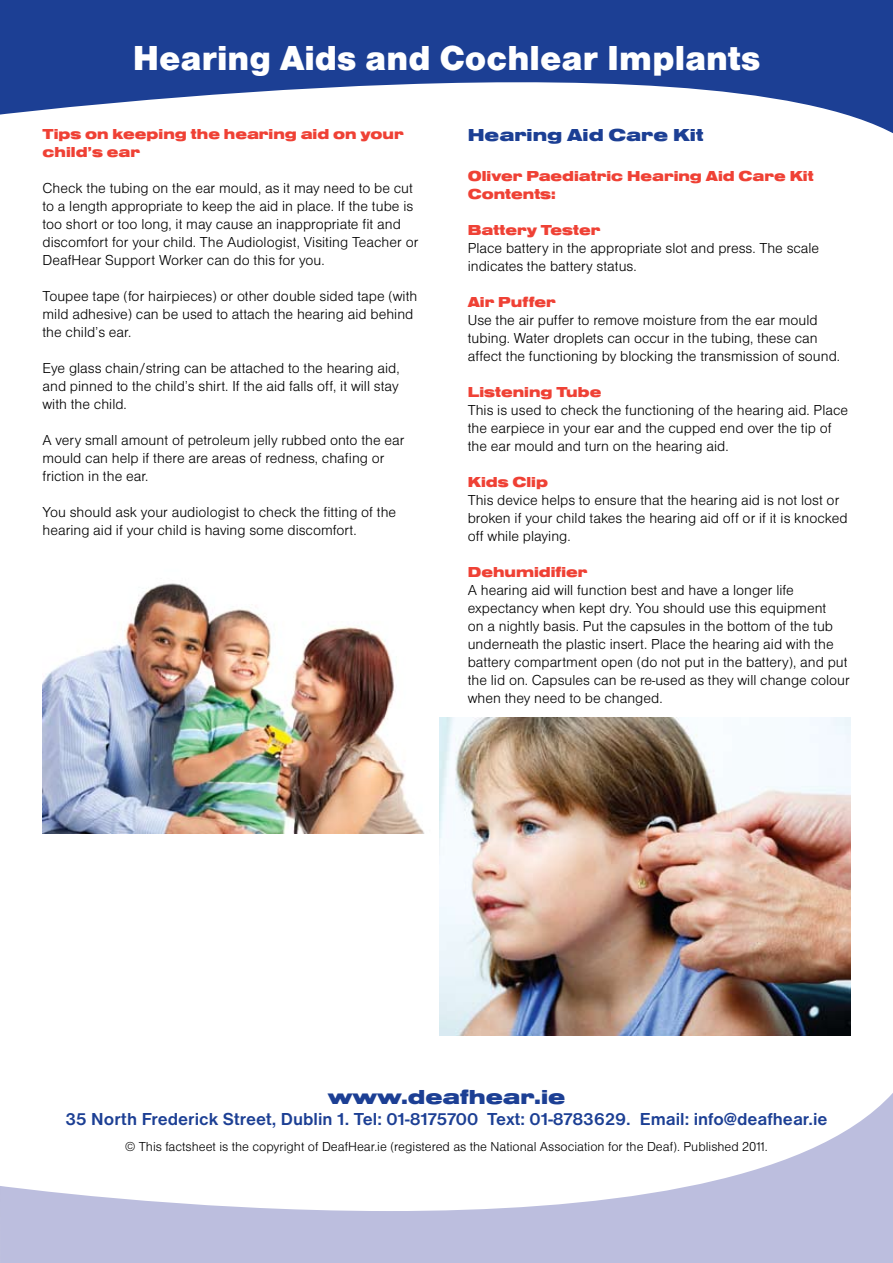
<style>
.page{position:relative;width:893px;height:1263px;background:#fff}
.page>*{position:absolute;margin:0;border:0;box-sizing:border-box;transform-origin:0 0}
.t1{font:36px "Nimbus San D Blac";color:#fff}
.t2{font:21px "Nimbus San D Blac Exte";color:#1c3f94}
.t3{font:700 18px "Nimbus San D";color:#1c3f94}
.t4{font:18px "Nimbus San D Blac Exte";color:#1c3f94}
.t5{font:15px/18px "Nimbus San D Ligh";color:#000}
.t6{font:15px/18px "Nimbus San D Blac Exte";color:#ef4135;scale:.95 1}
.t7{font:13.5px "Nimbus San D Ligh";color:#000}
</style>
<div class="page">
<svg style="left:1px;top:1093px;width:892px;height:170px"></svg>
<svg style="left:0;top:0;width:893px;height:133px;fill:#1c3f94"></svg>
<hr style="left:0;top:1186px;width:1px;height:77px;background:#9498c9">
<img style="left:43px;top:583px;width:397px;height:250px">
<img style="left:440px;top:717px;width:410px;height:319px">
<h1 class="t1" style="left:133px;top:37px;width:629px">Hearing Aids and Cochlear Implants</h1>
<p class="t6" style="left:43px;top:125px;width:382px">Tips on keeping the hearing aid on your child’s ear</p>
<p class="t5" style="left:43px;top:179px;width:377px">Check the tubing on the ear mould, as it may need to be cut to a length appropriate to keep the aid in place. If the tube is too short or too long, it may cause an inappropriate fit and discomfort for your child. The Audiologist, Visiting Teacher or DeafHear Support Worker can do this for you.</p>
<p class="t5" style="left:43px;top:287px;width:376px">Toupee tape (for hairpieces) or other double sided tape (with mild adhesive) can be used to attach the hearing aid behind the child’s ear.</p>
<p class="t5" style="left:43px;top:359px;width:359px;text-align:justify">Eye glass chain/string can be attached to the hearing aid, and pinned to the child’s shirt. If the aid falls off, it will stay with the child.</p>
<p class="t5" style="left:43px;top:431px;width:363px">A very small amount of petroleum jelly rubbed onto the ear mould can help if there are areas of redness, chafing or friction in the ear.</p>
<p class="t5" style="left:43px;top:503px;width:355px">You should ask your audiologist to check the fitting of the hearing aid if your child is having some discomfort.</p>
<p class="t4" style="left:468px;top:125px;width:237px">Hearing Aid Care Kit</p>
<p class="t6" style="left:468px;top:167px;width:366px">Oliver Paediatric Hearing Aid Care Kit<br>Contents:</p>
<p class="t6" style="left:468px;top:221px;width:141px">Battery Tester</p>
<p class="t5" style="left:468px;top:239px;width:353px">Place battery in the appropriate slot and press. The scale indicates the battery status.</p>
<p class="t6" style="left:468px;top:293px;width:94px">Air Puffer</p>
<p class="t5" style="left:468px;top:311px;width:374px">Use the air puffer to remove moisture from the ear mould tubing. Water droplets can occur in the tubing, these can affect the functioning by blocking the transmission of sound.</p>
<p class="t6" style="left:468px;top:383px;width:142px">Listening Tube</p>
<p class="t5" style="left:468px;top:401px;width:382px">This is used to check the functioning of the hearing aid. Place the earpiece in your ear and the cupped end over the tip of the ear mould and turn on the hearing aid.</p>
<p class="t6" style="left:468px;top:473px;width:86px">Kids Clip</p>
<p class="t5" style="left:468px;top:491px;width:381px">This device helps to ensure that the hearing aid is not lost or broken if your child takes the hearing aid off or if it is knocked off while playing.</p>
<p class="t6" style="left:468px;top:563px;width:128px">Dehumidifier</p>
<p class="t5" style="left:468px;top:581px;width:384px">A hearing aid will function best and have a longer life expectancy when kept dry. You should use this equipment<br>on a nightly basis. Put the capsules in the bottom of the tub underneath the plastic insert. Place the hearing aid with the battery compartment open (do not put in the battery), and put the lid on. Capsules can be re-used as they will change colour when they need to be changed.</p>
<h2 class="t2" style="left:328px;top:1085px;width:239px">www.deafhear.ie</h2>
<p class="t3" style="left:65px;top:1109px;width:764px">35 North Frederick Street, Dublin 1. Tel: 01-8175700 Text: 01-8783629. Email: info@deafhear.ie</p>
<p class="t7" style="left:125px;top:1139px;width:644px">© This factsheet is the copyright of DeafHear.ie (registered as the National Association for the Deaf). Published 2011.</p>
</div>
